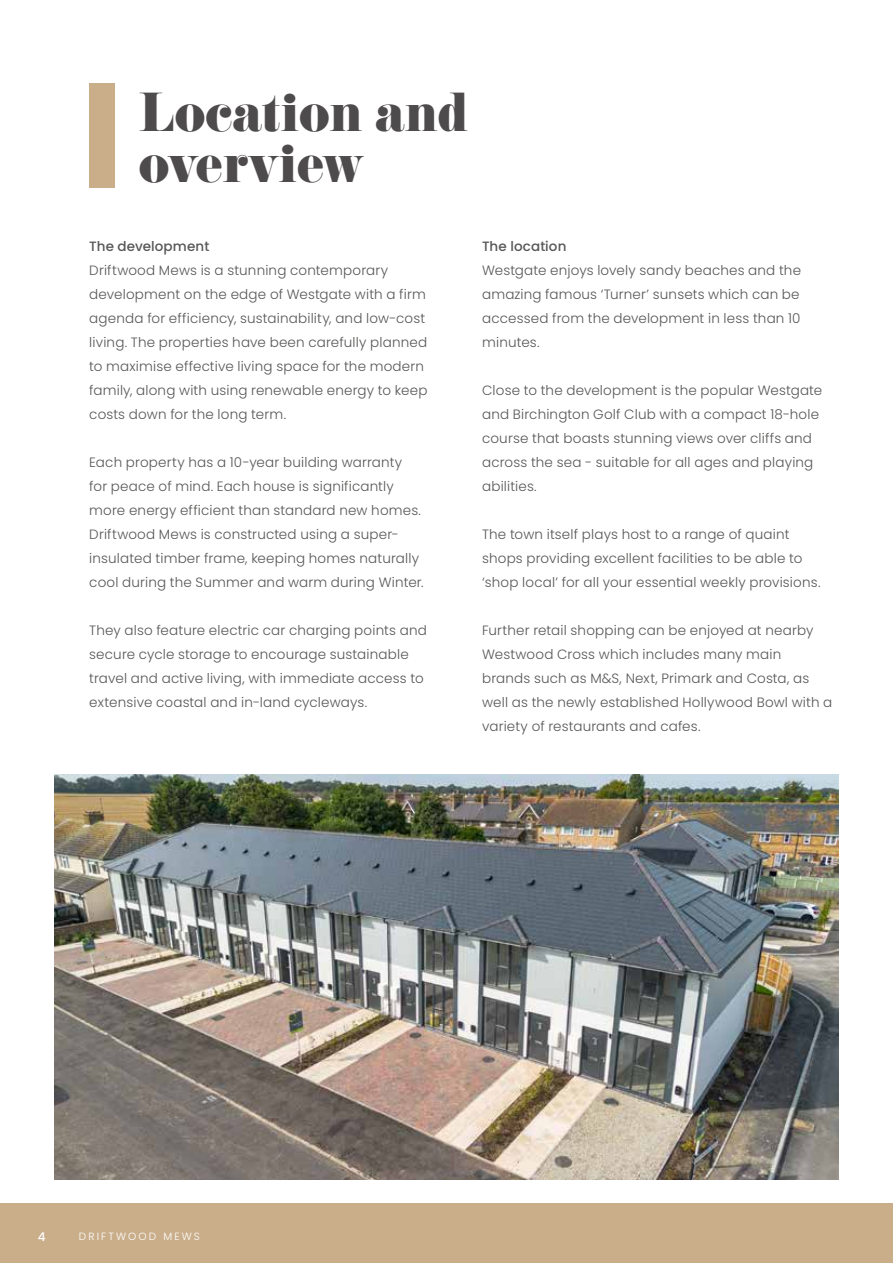
<style>
.page{position:relative;width:893px;height:1263px;background:#fff}
.page>*{position:absolute;margin:0;border:0;box-sizing:border-box;transform-origin:0 0}
.t1{font:48px/51px "Eloquent JF Pro";color:#4e4b4c}
.t2{font:300 13.5px/24px "Poppins";letter-spacing:.01em;color:#575756}
.t3{font:500 13.5px "Poppins";letter-spacing:.01em;color:#575756}
.t4{font:500 12px "Poppins";color:#fff}
.t5{font:300 10.5px "Poppins";letter-spacing:.2em;color:#fff}
</style>
<div class="page">
<div style="left:0;top:1203px;width:893px;height:60px;background:#caae8a"></div>
<img style="left:54px;top:775px;width:785px;height:405px">
<div style="left:89px;top:84px;width:26px;height:104px;background:#caae8a"></div>
<h1 class="t1" style="left:139px;top:89px;width:330px">Location and overview</h1>
<p class="t3" style="left:89px;top:238px;width:122px">The development</p>
<p class="t2" style="left:89px;top:258px;width:340px">Driftwood Mews is a stunning contemporary development on the edge of Westgate with a firm agenda for efficiency, sustainability, and low-cost living. The properties have been carefully planned to maximise effective living space for the modern family, along with using renewable energy to keep costs down for the long term.</p>
<p class="t2" style="left:89px;top:450px;width:336px">Each property has a 10-year building warranty<br>for peace of mind. Each house is significantly more energy efficient than standard new homes.<br>Driftwood Mews is constructed using a super&shy;insulated timber frame, keeping homes naturally cool during the Summer and warm during Winter.</p>
<p class="t2" style="left:89px;top:618px;width:339px">They also feature electric car charging points and secure cycle storage to encourage sustainable travel and active living, with immediate access to extensive coastal and in-land cycleways.</p>
<p class="t3" style="left:482px;top:238px;width:86px">The location</p>
<p class="t2" style="left:482px;top:258px;width:320px;text-align:justify">Westgate enjoys lovely sandy beaches and the amazing famous ‘Turner’ sunsets which can be accessed from the development in less than 10 minutes.</p>
<p class="t2" style="left:482px;top:378px;width:342px">Close to the development is the popular Westgate and Birchington Golf Club with a compact 18-hole course that boasts stunning views over cliffs and across the sea - suitable for all ages and playing abilities.</p>
<p class="t2" style="left:482px;top:522px;width:340px">The town itself plays host to a range of quaint shops providing excellent facilities to be able to ‘shop local’ for all your essential weekly provisions.</p>
<p class="t2" style="left:482px;top:618px;width:352px">Further retail shopping can be enjoyed at nearby Westwood Cross which includes many main brands such as M&amp;S, Next, Primark and Costa, as well as the newly established Hollywood Bowl with a variety of restaurants and cafes.</p>
<p class="t4" style="left:38px;top:1230px;width:9px">4</p>
<p class="t5" style="left:79px;top:1230px;width:122px">DRIFTWOOD MEWS</p>
</div>
